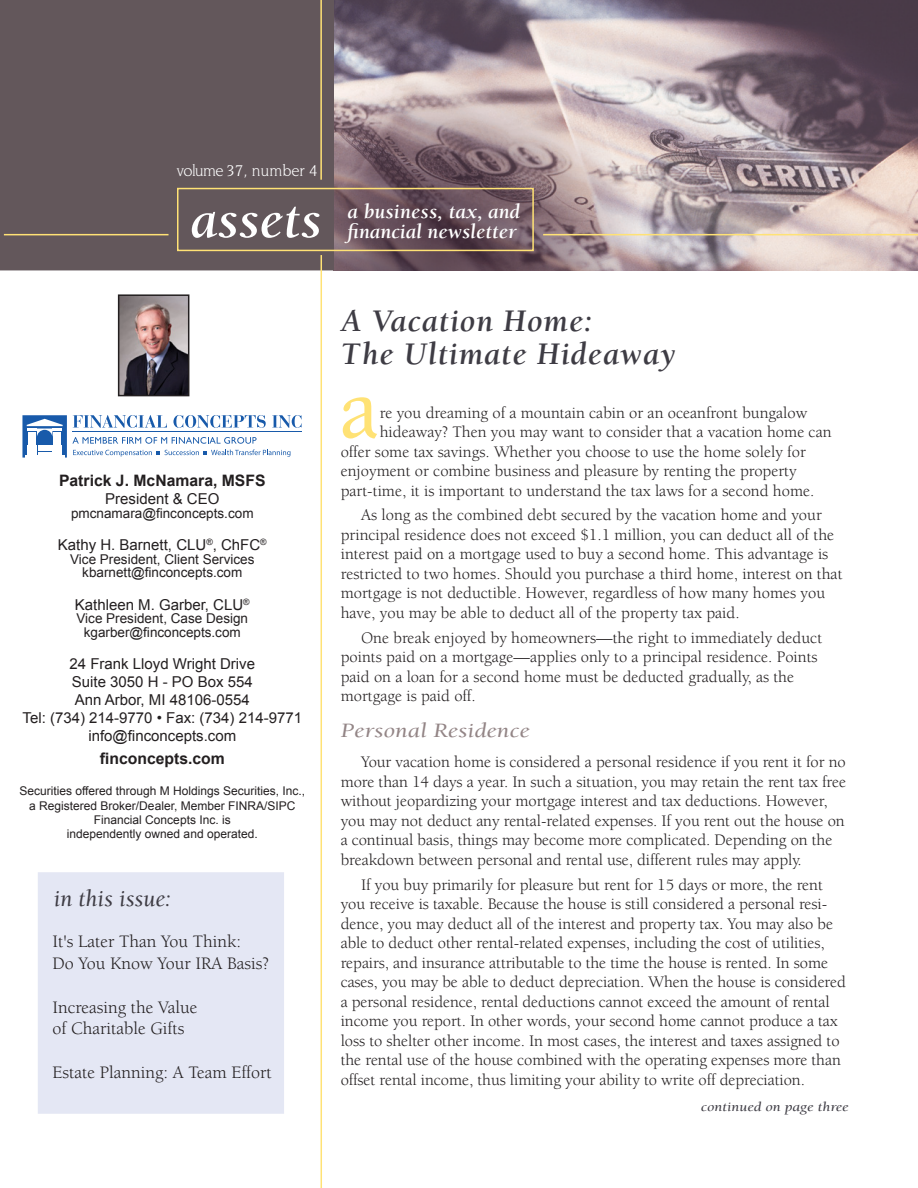
<style>
.page{position:relative;width:918px;height:1188px;background:#fff}
.page>*{position:absolute;margin:0;border:0;box-sizing:border-box;transform-origin:0 0}
.t1{font:500 90px "Berkeley";color:#ffe275}
.t2{font:italic 700 54px "Berkeley";color:#fff}
.headline1{font:italic 700 32.25px "Berkeley";letter-spacing:.03em;color:#3e3c44}
.t3{font:italic 24px "Berkeley";color:#3e3c44}
.t4{font:italic 700 21px/19.5px "Berkeley";color:#fff}
.subhead{font:italic 21px "Berkeley";color:#938586;scale:1.2 1}
.in_this_edition{font:18px/21.6px "Berkeley";color:#231f20}
.body_text{font:16.5px/19.5px "Berkeley";letter-spacing:-.005em;color:#231f20}
.t5{font:16.5px "Novarese IT Cby BT";color:#fff}
.BOLD_TEXT{font:700 15.75px "Arial";color:#231f20}
.BOLD_TEXT-2{font:15px/18px "Arial";color:#231f20;text-align:center}
.BOLD_TEXT-3{font:13.5px/13.5px "Arial";color:#231f20;text-align:center}
.cont_d_on{font:italic 13.5px "Berkeley";color:#3e3c44;scale:1.17 1}
.BOLD_TEXT-4{font:12px/14.4px "Arial";color:#231f20;text-align:center}
</style>
<div class="page">
<div style="left:38px;top:872px;width:246px;height:242px;background:#e4e7f4"></div>
<img style="left:334px;top:0;width:584px;height:270px">
<div style="left:0;top:0;width:334px;height:270px;background:#63575b"></div>
<hr style="left:320px;top:0;width:2px;height:180px;background:#ffe275">
<svg style="left:0;top:0;width:1px;height:66px"></svg>
<div style="left:177px;top:188px;width:357px;height:63px;border:2px solid #ffe275"></div>
<hr style="left:4px;top:234px;width:165px;height:1px;background:#ffe275">
<hr style="left:543px;top:234px;width:375px;height:1px;background:#ffe275">
<hr style="left:321px;top:255px;width:1px;height:933px;background:#ffe275">
<svg style="left:22px;top:415px;width:280px;height:43px"></svg>
<img style="left:121px;top:297px;width:65px;height:96px">
<div style="left:118px;top:294px;width:71px;height:102px;border:2px solid #231f20"></div>
<p class="t5" style="left:177px;top:161px;width:142px">volume 37, number 4</p>
<p class="t2" style="left:190px;top:191px;width:133px">assets</p>
<p class="t4" style="left:347px;top:203px;width:174px">a business, tax, and financial newsletter</p>
<p class="BOLD_TEXT" style="left:59px;top:470px;width:208px">Patrick J. McNamara, MSFS</p>
<p class="BOLD_TEXT-2" style="left:105px;top:490px;width:116px">President &amp; CEO</p>
<p class="BOLD_TEXT-3" style="left:71px;top:507px;width:184px">pmcnamara@finconcepts.com</p>
<p class="BOLD_TEXT-2" style="left:58px;top:536px;width:210px">Kathy H. Barnett, CLU<sup>®</sup>, ChFC<sup>®</sup></p>
<p class="BOLD_TEXT-3" style="left:70px;top:552px;width:186px">Vice President, Client Services kbarnett@finconcepts.com</p>
<p class="BOLD_TEXT-2" style="left:75px;top:596px;width:176px">Kathleen M. Garber, CLU<sup>®</sup></p>
<p class="BOLD_TEXT-3" style="left:77px;top:612px;width:173px">Vice President, Case Design kgarber@finconcepts.com</p>
<p class="BOLD_TEXT-2" style="left:23px;top:655px;width:281px">24 Frank Lloyd Wright Drive<br>Suite 3050 H - PO Box 554<br>Ann Arbor, MI 48106-0554<br>Tel: (734) 214-9770 • Fax: (734) 214-9771 info@finconcepts.com</p>
<p class="BOLD_TEXT" style="left:100px;top:748px;width:127px">finconcepts.com</p>
<p class="BOLD_TEXT-4" style="left:19px;top:784px;width:287px">Securities offered through M Holdings Securities, Inc., a Registered Broker/Dealer, Member FINRA/SIPC Financial Concepts Inc. is<br>independently owned and operated.</p>
<p class="t3" style="left:54px;top:886px;width:119px">in this issue:</p>
<p class="in_this_edition" style="left:52px;top:931px;width:218px">It's Later Than You Think:<br>Do You Know Your IRA Basis?</p>
<p class="in_this_edition" style="left:52px;top:997px;width:146px">Increasing the Value of Charitable Gifts</p>
<p class="in_this_edition" style="left:52px;top:1062px;width:221px">Estate Planning: A Team Effort</p>
<p class="headline1" style="left:341px;top:303px;width:253px">A Vacation Home:</p>
<p class="headline1" style="left:341px;top:336px;width:336px">The Ultimate Hideaway</p>
<p class="t1" style="left:340px;top:361px;width:41px">a</p>
<p class="body_text" style="left:380px;top:403px;width:429px">re you dreaming of a mountain cabin or an oceanfront bungalow</p>
<p class="body_text" style="left:380px;top:422px;width:453px">hideaway? Then you may want to consider that a vacation home can</p>
<p class="body_text" style="left:341px;top:442px;width:467px">offer some tax savings. Whether you choose to use the home solely for</p>
<p class="body_text" style="left:341px;top:461px;width:458px">enjoyment or combine business and pleasure by renting the property</p>
<p class="body_text" style="left:341px;top:481px;width:475px">part-time, it is important to understand the tax laws for a second home.</p>
<p class="body_text" style="left:341px;top:506px;width:503px;text-indent:20px">As long as the combined debt secured by the vacation home and your principal residence does not exceed $1.1 million, you can deduct all of the interest paid on a mortgage used to buy a second home. This advantage is restricted to two homes. Should you purchase a third home, interest on that mortgage is not deductible. However, regardless of how many homes you have, you may be able to deduct all of the property tax paid.</p>
<p class="body_text" style="left:341px;top:628px;width:483px;text-indent:20px">One break enjoyed by homeowners—the right to immediately deduct points paid on a mortgage—applies only to a principal residence. Points paid on a loan for a second home must be deducted gradually, as the mortgage is paid off.</p>
<p class="subhead" style="left:341px;top:719px;width:159px">Personal Residence</p>
<p class="body_text" style="left:341px;top:753px;width:507px;text-indent:20px">Your vacation home is considered a personal residence if you rent it for no more than 14 days a year. In such a situation, you may retain the rent tax free without jeopardizing your mortgage interest and tax deductions. However, you may not deduct any rental-related expenses. If you rent out the house on a continual basis, things may become more complicated. Depending on the breakdown between personal and rental use, different rules may apply.</p>
<p class="body_text" style="left:341px;top:875px;width:507px;text-indent:20px">If you buy primarily for pleasure but rent for 15 days or more, the rent you receive is taxable. Because the house is still considered a personal resi&shy;dence, you may deduct all of the interest and property tax. You may also be able to deduct other rental-related expenses, including the cost of utilities, repairs, and insurance attributable to the time the house is rented. In some cases, you may be able to deduct depreciation. When the house is considered a personal residence, rental deductions cannot exceed the amount of rental income you report. In other words, your second home cannot produce a tax loss to shelter other income. In most cases, the interest and taxes assigned to the rental use of the house combined with the operating expenses more than offset rental income, thus limiting your ability to write off depreciation.</p>
<p class="cont_d_on" style="left:701px;top:1100px;width:128px">continued on page three</p>
</div>
